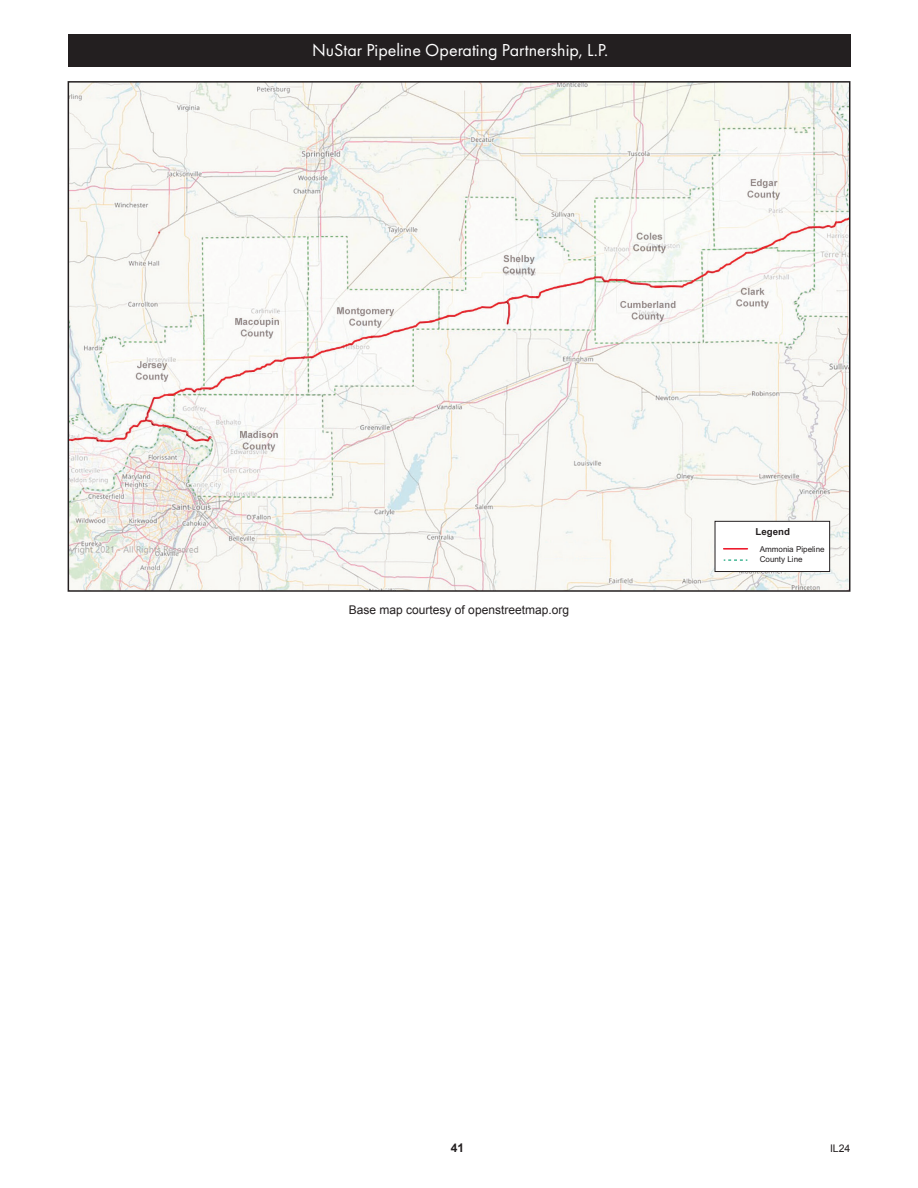
<style>
.page{position:relative;width:918px;height:1188px;background:#fff}
.page>*{position:absolute;margin:0;border:0;box-sizing:border-box;transform-origin:0 0}
.t1{font:18px "Futura PT";color:#fff}
.t2{font:12px "Arial";color:#231f20}
.t3{font:700 12px "Arial";color:#231f20}
.t4{font:10.5px "Arial";color:#231f20}
.t5{font:700 9.75px "Arial";color:#231f20}
.t6{font:8.1px/10.5px "Arial";color:#231f20}
</style>
<div class="page">
<div style="left:68px;top:34px;width:782px;height:32px;background:#231f20"></div>
<img style="left:71px;top:84px;width:776px;height:505px">
<div style="left:715px;top:521px;width:115px;height:51px;background:#fff"></div>
<hr style="left:724px;top:548px;width:23px;height:2px;background:#ee1b2d">
<svg style="left:724px;top:560px;width:23px;height:1px"></svg>
<div style="left:715px;top:521px;width:115px;height:51px;border:1px solid #231f20"></div>
<p class="t1" style="left:312px;top:40px;width:298px">NuStar Pipeline Operating Partnership, L.P.</p>
<p class="t2" style="left:349px;top:602px;width:222px">Base map courtesy of openstreetmap.org</p>
<p class="t5" style="left:755px;top:525px;width:36px">Legend</p>
<p class="t6" style="left:760px;top:544px;width:67px">Ammonia Pipeline<br>County Line</p>
<p class="t3" style="left:451px;top:1140px;width:15px">41</p>
<p class="t4" style="left:830px;top:1141px;width:22px">IL24</p>
</div>
